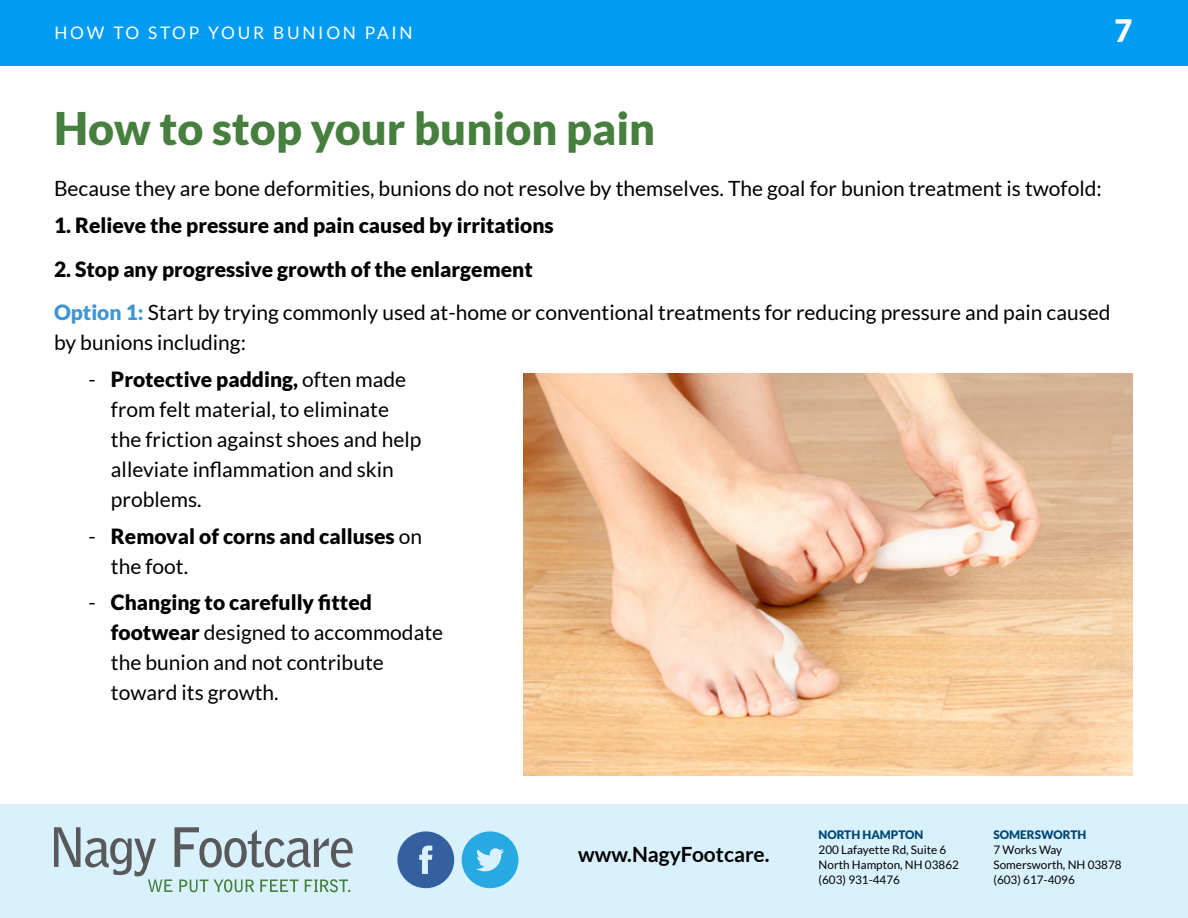
<style>
.page{position:relative;width:1188px;height:918px;background:#fff}
.page>*{position:absolute;margin:0;border:0;box-sizing:border-box;transform-origin:0 0}
.t1{font:900 45px "Lato";color:#477f3e}
.t2{font:900 30.9px "Lato";color:#fff}
.t3{font:21px/30px "Lato";color:#000}
.t4{font:900 21px/30px "Lato";color:#000}
.t5{font:700 21px "Lato";color:#000}
.t6{font:17.25px "Lato";letter-spacing:.16em;color:#fff}
.t7{font:11.7px/15.1px "Lato";color:#000}
.t8{font:900 11.7px "Lato";color:#004974}
.s1{font-weight:900}
.s2{font-weight:900;color:#3f96d2}
.s3{font-weight:400}
</style>
<div class="page">
<div style="left:0;top:0;width:1188px;height:65px;background:#009cf3"></div>
<div style="left:0;top:805px;width:1188px;height:113px;background:#d9f0fd"></div>
<svg style="left:54px;top:827px;width:299px;height:65px"></svg>
<svg style="left:397px;top:831px;width:57px;height:57px"></svg>
<svg style="left:462px;top:831px;width:56px;height:57px"></svg>
<img style="left:524px;top:374px;width:608px;height:402px">
<p class="t6" style="left:54px;top:23px;width:360px">HOW TO STOP YOUR BUNION PAIN</p>
<h2 class="t2" style="left:1115px;top:13px;width:19px">7</h2>
<h1 class="t1" style="left:54px;top:102px;width:603px">How to stop your bunion pain</h1>
<p class="t3" style="left:54px;top:173px;width:1049px">Because they are bone deformities, bunions do not resolve by themselves. The goal for bunion treatment is twofold:</p>
<p class="t4" style="left:54px;top:210px;width:501px">1. Relieve the pressure and pain caused by irritations</p>
<p class="t3" style="left:54px;top:247px;width:1058px;line-height:43.5px"><span class="s1">2. Stop any progressive growth of the enlargement<br></span><span class="s2">Option 1:</span> Start by trying commonly used at-home or conventional treatments for reducing pressure and pain caused</p>
<p class="t3" style="left:54px;top:327px;width:193px">by bunions including:</p>
<p class="t3" style="left:111px;top:364px;width:312px;text-indent:-22px">- <span class="s1">Protective padding,</span> often made from felt material, to eliminate the friction against shoes and help alleviate inflammation and skin problems.</p>
<p class="t4" style="left:111px;top:520px;width:313px;text-indent:-22px"><span class="s3">-</span> Removal of corns and calluses <span class="s3">on the foot.</span></p>
<p class="t3" style="left:111px;top:588px;width:334px;text-indent:-22px">- <span class="s1">Changing to carefully fitted footwear</span> designed to accommodate the bunion and not contribute toward its growth.</p>
<p class="t5" style="left:578px;top:843px;width:193px">www.NagyFootcare.</p>
<p class="t8" style="left:819px;top:828px;width:106px">NORTH HAMPTON</p>
<p class="t7" style="left:819px;top:842px;width:142px">200 Lafayette Rd, Suite 6<br>North Hampton, NH 03862 (603) 931-4476</p>
<p class="t8" style="left:994px;top:828px;width:94px">SOMERSWORTH</p>
<p class="t7" style="left:994px;top:842px;width:130px">7 Works Way<br>Somersworth, NH 03878 (603) 617-4096</p>
</div>
